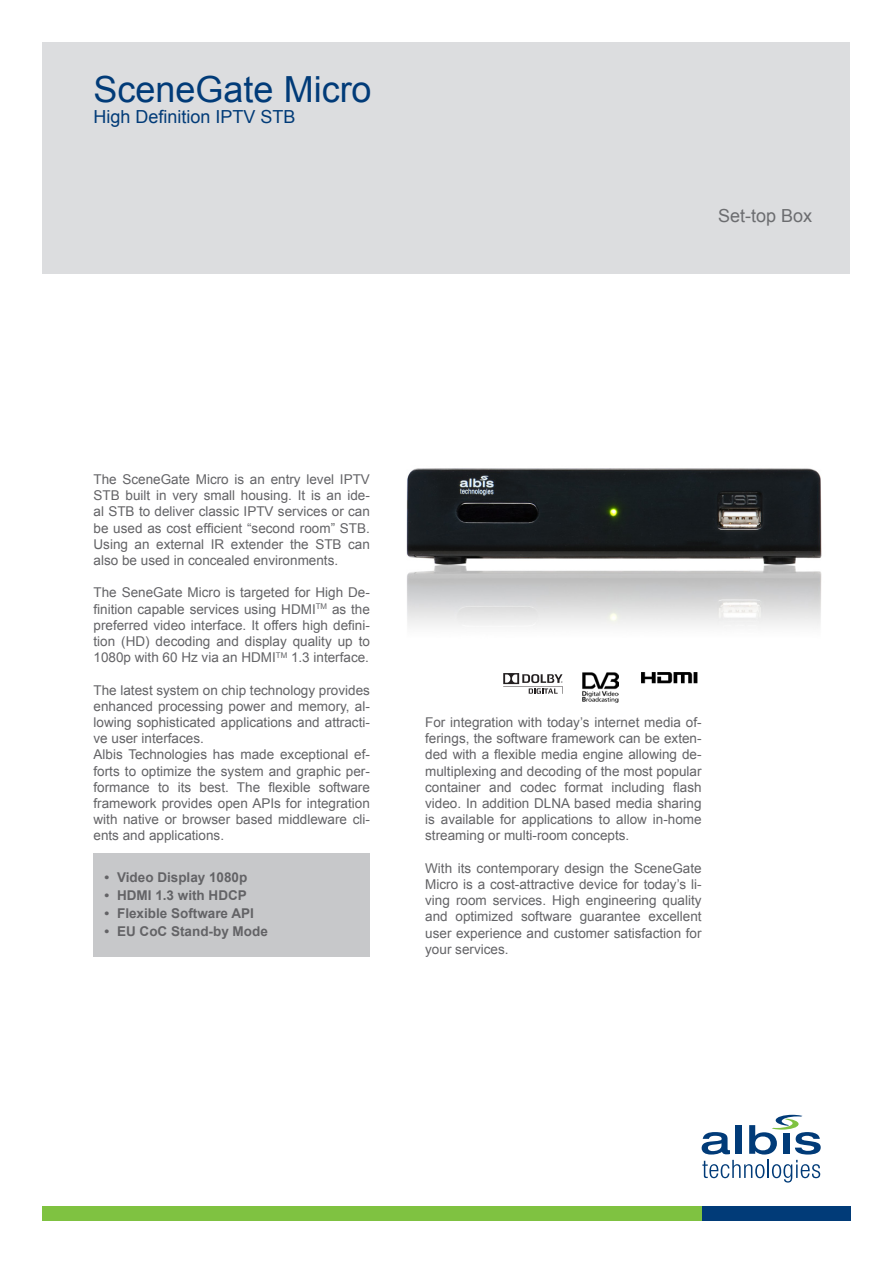
<style>
.page{position:relative;width:893px;height:1263px;background:#fff}
.page>*{position:absolute;margin:0;border:0;box-sizing:border-box;transform-origin:0 0}
.t1{font:36px "Arial";color:#013b78}
.t2{font:18px "Arial";color:#013b78}
.t3{font:18px "Arial";color:#6c6d70}
.Liste_1{font:13.5px/16.2px "Arial";color:#636366;text-align:justify}
.Liste_1-2{font:700 13.5px "Arial";color:#636366}
</style>
<div class="page">
<div style="left:43px;top:43px;width:807px;height:231px;background:#dcdddf"></div>
<div style="left:680px;top:1206px;width:170px;height:14px;background:#013b78"></div>
<div style="left:43px;top:1206px;width:659px;height:14px;background:#7fc241"></div>
<div style="left:736px;top:1125px;width:6px;height:29px;background:#013b78"></div>
<svg style="left:749px;top:1115px;width:72px;height:39px"></svg>
<svg style="left:702px;top:1132px;width:28px;height:22px"></svg>
<svg style="left:702px;top:1160px;width:118px;height:22px"></svg>
<svg style="left:503px;top:673px;width:59px;height:21px"></svg>
<img style="left:582px;top:673px;width:37px;height:30px">
<img style="left:641px;top:673px;width:57px;height:11px">
<div style="left:94px;top:854px;width:276px;height:103px;background:#c7c8ca"></div>
<img style="left:406px;top:468px;width:416px;height:159px">
<p class="t1" style="left:94px;top:65px;width:280px">SceneGate Micro</p>
<p class="t2" style="left:94px;top:105px;width:204px">High Definition IPTV STB</p>
<p class="t3" style="left:718px;top:204px;width:96px">Set-top Box</p>
<p class="Liste_1" style="left:94px;top:471px;width:278px">The SceneGate Micro is an entry level IPTV STB built in very small housing. It is an ide&shy;al STB to deliver classic IPTV services or can be used as cost efficient “second room” STB.<br>Using an external IR extender the STB can also be used in concealed environments.</p>
<p class="Liste_1" style="left:94px;top:585px;width:278px">The SeneGate Micro is targeted for High De&shy;finition capable services using HDMI<sup>TM</sup> as the preferred video interface. It offers high defini&shy;tion (HD) decoding and display quality up to 1080p with 60 Hz via an HDMI<sup>TM</sup> 1.3 interface.</p>
<p class="Liste_1" style="left:94px;top:682px;width:278px">The latest system on chip technology provides enhanced processing power and memory, al&shy;lowing sophisticated applications and attracti&shy;ve user interfaces.</p>
<p class="Liste_1" style="left:94px;top:747px;width:278px">Albis Technologies has made exceptional ef&shy;forts to optimize the system and graphic per&shy;formance to its best. The flexible software framework provides open APIs for integration with native or browser based middleware cli&shy;ents and applications.</p>
<p class="Liste_1-2" style="left:104px;top:869px;width:145px">• Video Display 1080p</p>
<p class="Liste_1-2" style="left:104px;top:887px;width:144px">• HDMI 1.3 with HDCP</p>
<p class="Liste_1-2" style="left:104px;top:905px;width:151px">• Flexible Software API</p>
<p class="Liste_1-2" style="left:104px;top:923px;width:165px">• EU CoC Stand-by Mode</p>
<p class="Liste_1" style="left:425px;top:714px;width:278px">For integration with today’s internet media of&shy;ferings, the software framework can be exten&shy;ded with a flexible media engine allowing de&shy;multiplexing and decoding of the most popular container and codec format including flash video. In addition DLNA based media sharing is available for applications to allow in-home streaming or multi-room concepts.</p>
<p class="Liste_1" style="left:425px;top:860px;width:278px">With its contemporary design the SceneGate Micro is a cost-attractive device for today’s li&shy;ving room services. High engineering quality and optimized software guarantee excellent user experience and customer satisfaction for your services.</p>
</div>
